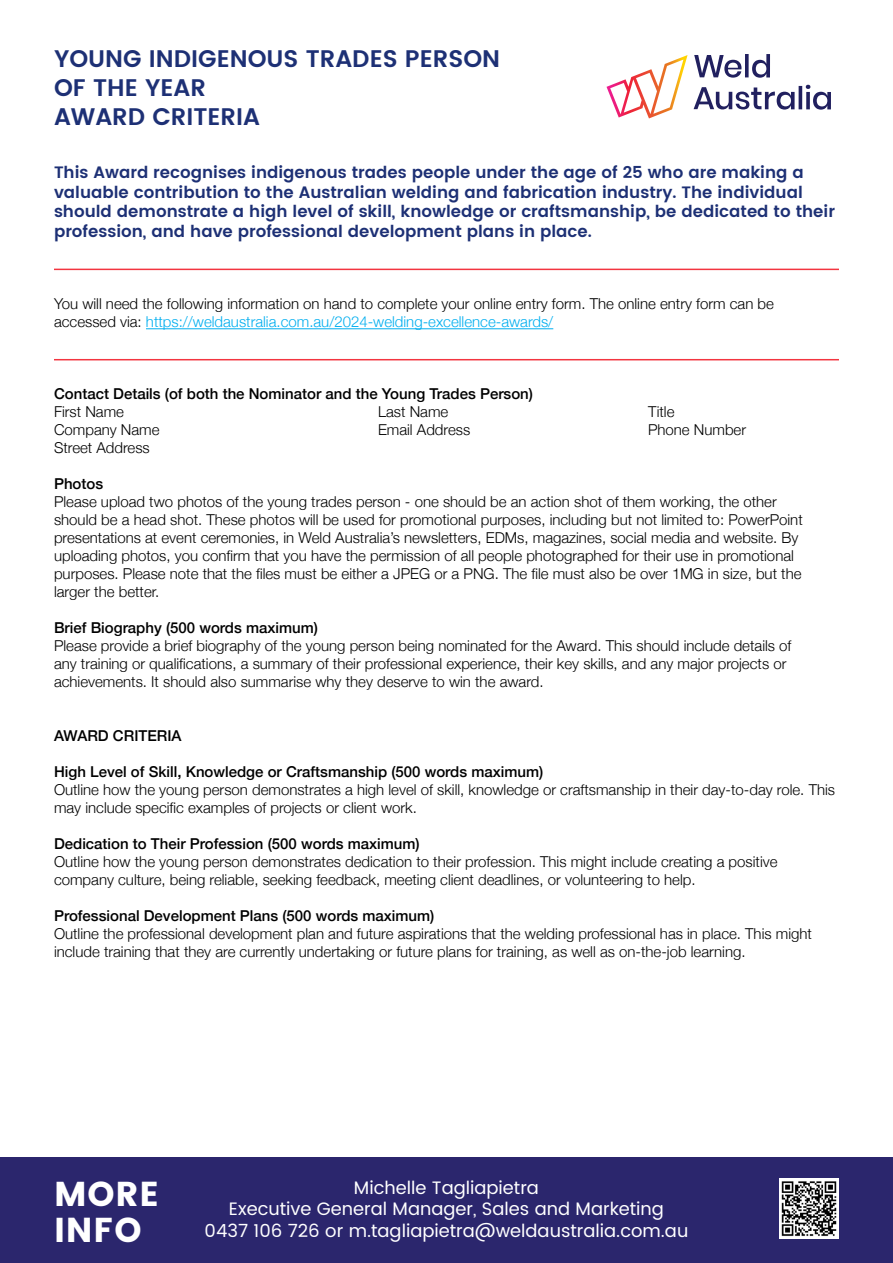
<style>
.page{position:relative;width:893px;height:1263px;background:#fff}
.page>*{position:absolute;margin:0;border:0;box-sizing:border-box;transform-origin:0 0}
.t1{font:700 34.5px/36px "Poppins";letter-spacing:.025em;color:#fff}
.t2{font:600 24px/28.8px "Poppins";color:#1d3075}
.t3{font:18px/21.6px "Poppins";color:#fff;text-align:center}
.t4{font:600 16.5px/19.8px "Poppins";color:#1d3075}
.t5{font:300 15px/18px "Helvetica Neue";color:#000}
.t6{font:500 15px "Helvetica Neue";color:#000}
.s1{color:#00aeef}
</style>
<div class="page">
<svg style="left:606px;top:55px;width:82px;height:63px"></svg>
<svg style="left:694px;top:55px;width:47px;height:23px"></svg>
<svg style="left:745px;top:54px;width:4px;height:23px"></svg>
<svg style="left:752px;top:54px;width:18px;height:24px"></svg>
<svg style="left:694px;top:87px;width:101px;height:23px"></svg>
<hr style="left:799px;top:86px;width:3px;height:23px;background:#21205f">
<svg style="left:806px;top:85px;width:25px;height:25px"></svg>
<div style="left:0;top:1157px;width:893px;height:106px;background:#2b266d"></div>
<img style="left:779px;top:1178px;width:60px;height:60px">
<hr style="left:146px;top:328px;width:407px;height:1px;background:#00aeef">
<hr style="left:54px;top:269px;width:785px;height:1px;background:#f33540">
<hr style="left:54px;top:359px;width:785px;height:1px;background:#f33540">
<h2 class="t2" style="left:54px;top:45px;width:448px">YOUNG INDIGENOUS TRADES PERSON<br>OF THE YEAR<br>AWARD CRITERIA</h2>
<p class="t4" style="left:54px;top:163px;width:782px">This Award recognises indigenous trades people under the age of 25 who are making a valuable contribution to the Australian welding and fabrication industry. The individual should demonstrate a high level of skill, knowledge or craftsmanship, be dedicated to their profession, and have professional development plans in place.</p>
<p class="t5" style="left:54px;top:294px;width:721px">You will need the following information on hand to complete your online entry form. The online entry form can be accessed via: <span class="s1">https://weldaustralia.com.au/2024-welding-excellence-awards/</span></p>
<p class="t6" style="left:54px;top:382px;width:481px">Contact Details (of both the Nominator and the Young Trades Person)</p>
<p class="t5" style="left:54px;top:402px;width:72px">First Name</p>
<p class="t5" style="left:378px;top:402px;width:72px">Last Name</p>
<p class="t5" style="left:648px;top:402px;width:28px">Title</p>
<p class="t5" style="left:54px;top:420px;width:107px">Company Name</p>
<p class="t5" style="left:378px;top:420px;width:94px">Email Address</p>
<p class="t5" style="left:648px;top:420px;width:100px">Phone Number</p>
<p class="t5" style="left:54px;top:438px;width:97px">Street Address</p>
<p class="t6" style="left:54px;top:472px;width:51px">Photos</p>
<p class="t5" style="left:54px;top:492px;width:750px">Please upload two photos of the young trades person - one should be an action shot of them working, the other should be a head shot. These photos will be used for promotional purposes, including but not limited to: PowerPoint presentations at event ceremonies, in Weld Australia’s newsletters, EDMs, magazines, social media and website. By uploading photos, you confirm that you have the permission of all people photographed for their use in promotional purposes. Please note that the files must be either a JPEG or a PNG. The file must also be over 1MG in size, but the larger the better.</p>
<p class="t6" style="left:54px;top:616px;width:265px">Brief Biography (500 words maximum)</p>
<p class="t5" style="left:54px;top:636px;width:739px">Please provide a brief biography of the young person being nominated for the Award. This should include details of any training or qualifications, a summary of their professional experience, their key skills, and any major projects or achievements. It should also summarise why they deserve to win the award.</p>
<p class="t6" style="left:54px;top:724px;width:129px">AWARD CRITERIA</p>
<p class="t6" style="left:54px;top:760px;width:491px">High Level of Skill, Knowledge or Craftsmanship (500 words maximum)</p>
<p class="t5" style="left:54px;top:780px;width:782px">Outline how the young person demonstrates a high level of skill, knowledge or craftsmanship in their day-to-day role. This may include specific examples of projects or client work.</p>
<p class="t6" style="left:54px;top:832px;width:367px">Dedication to Their Profession (500 words maximum)</p>
<p class="t5" style="left:54px;top:852px;width:725px">Outline how the young person demonstrates dedication to their profession. This might include creating a positive company culture, being reliable, seeking feedback, meeting client deadlines, or volunteering to help.</p>
<p class="t6" style="left:54px;top:904px;width:382px">Professional Development Plans (500 words maximum)</p>
<p class="t5" style="left:54px;top:924px;width:759px">Outline the professional development plan and future aspirations that the welding professional has in place. This might include training that they are currently undertaking or future plans for training, as well as on-the-job learning.</p>
<h1 class="t1" style="left:54px;top:1176px;width:107px">MORE<br>INFO</h1>
<p class="t3" style="left:205px;top:1177px;width:485px">Michelle Tagliapietra<br>Executive General Manager, Sales and Marketing<br>0437 106 726 or m.tagliapietra@weldaustralia.com.au</p>
</div>
